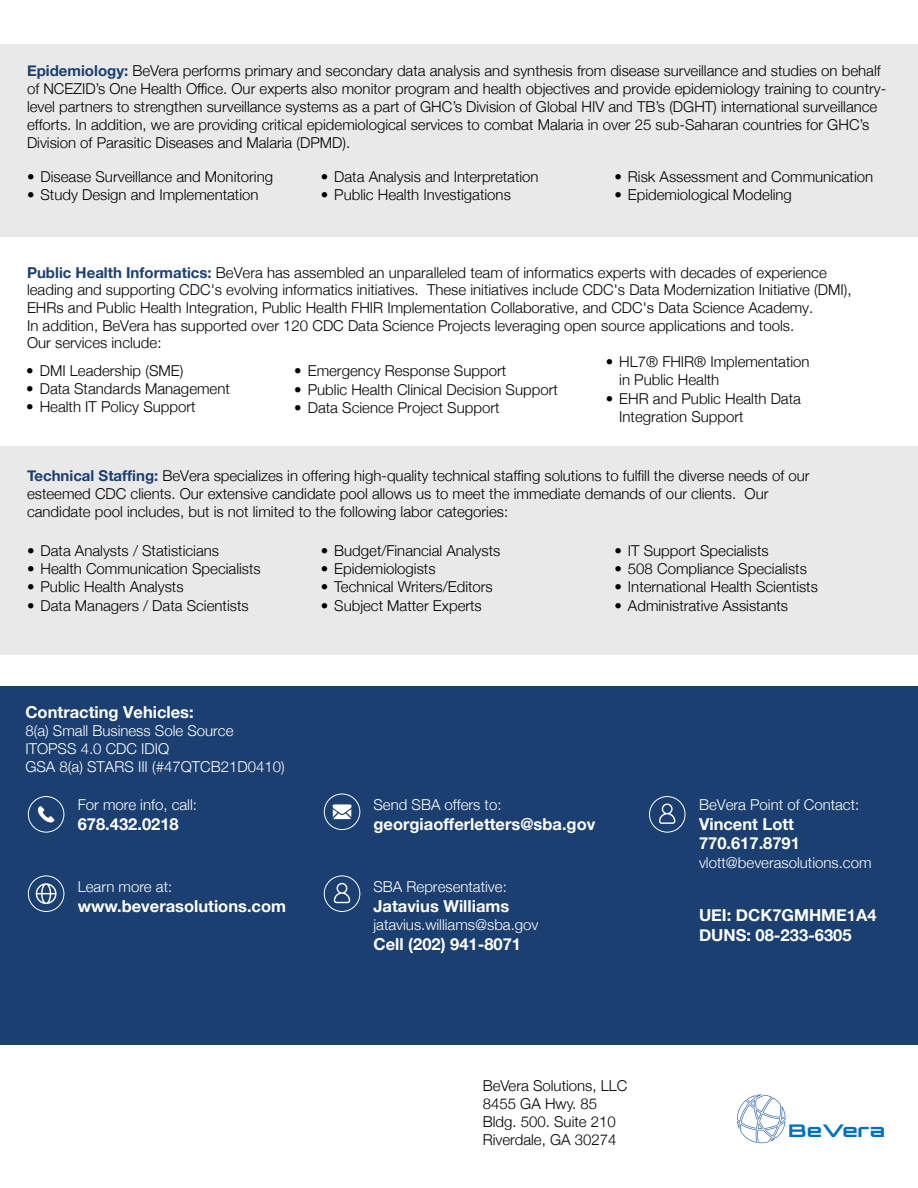
<style>
.page{position:relative;width:918px;height:1188px;background:#fff}
.page>*{position:absolute;margin:0;border:0;box-sizing:border-box;transform-origin:0 0}
.t1{font:700 17.4px "Orbitron";color:#0070c0;scale:1.28 1}
.t2{font:700 16.5px/19.8px "Helvetica Neue";color:#fff}
.t3{font:700 16.5px "Helvetica Neue";color:#fff}
.t4{font:300 15px/18px "Helvetica Neue";color:#000}
.t5{font:300 15px/18px "Helvetica Neue";color:#fff}
.s1{font-weight:700;color:#1b3f71}
.s2{font-style:inherit}
</style>
<div class="page">
<div style="left:0;top:44px;width:918px;height:193px;background:#e9e9ea"></div>
<div style="left:0;top:446px;width:918px;height:209px;background:#e9e9ea"></div>
<svg style="left:737px;top:1095px;width:49px;height:48px"></svg>
<div style="left:0;top:686px;width:918px;height:358px;background:#1b3f71"></div>
<svg style="left:333px;top:804px;width:19px;height:15px"></svg>
<div style="left:324px;top:794px;width:36px;height:36px;border:1px solid #fff;border-radius:50%"></div>
<div style="left:28px;top:875px;width:36px;height:37px;border:1px solid #fff;border-radius:50%"></div>
<svg style="left:36px;top:883px;width:21px;height:21px"></svg>
<div style="left:649px;top:796px;width:36px;height:37px;border:1px solid #fff;border-radius:50%"></div>
<svg style="left:659px;top:804px;width:16px;height:20px"></svg>
<div style="left:324px;top:875px;width:36px;height:37px;border:1px solid #fff;border-radius:50%"></div>
<svg style="left:334px;top:883px;width:16px;height:20px"></svg>
<svg style="left:38px;top:806px;width:16px;height:17px"></svg>
<div style="left:28px;top:796px;width:36px;height:37px;border:1px solid #fff;border-radius:50%"></div>
<p class="t4" style="left:27px;top:61px;width:861px"><span class="s1">Epidemiology:</span> BeVera performs primary and secondary data analysis and synthesis from disease surveillance and studies on behalf of NCEZID’s One Health Office. Our experts also monitor program and health objectives and provide epidemiology training to country&shy;level partners to strengthen surveillance systems as a part of GHC’s Division of Global HIV and TB’s (DGHT) international surveillance efforts. In addition, we are providing critical epidemiological services to combat Malaria in over 25 sub-Saharan countries for GHC’s Division of Parasitic Diseases and Malaria (DPMD).</p>
<p class="t4" style="left:27px;top:167px;width:248px">• Disease Surveillance and Monitoring</p>
<p class="t4" style="left:27px;top:185px;width:233px">• Study Design and Implementation</p>
<p class="t4" style="left:614px;top:167px;width:260px">• Risk Assessment and Communication</p>
<p class="t4" style="left:614px;top:185px;width:179px">• Epidemiological Modeling</p>
<p class="t4" style="left:321px;top:167px;width:219px">• Data Analysis and Interpretation</p>
<p class="t4" style="left:321px;top:185px;width:192px">• Public Health Investigations</p>
<p class="t4" style="left:27px;top:262px;width:826px"><span class="s1">Public Health Informatics</span><span class="s1">:</span> BeVera has assembled an unparalleled team of informatics experts with decades of experience leading and supporting CDC's evolving informatics initiatives. These initiatives include CDC's Data Modernization Initiative (DMI), EHRs and Public Health Integration, Public Health FHIR Implementation Collaborative, and CDC's Data Science Academy.<br>In addition, BeVera has supported over 120 CDC Data Science Projects leveraging open source applications and tools.<br>Our services include:</p>
<p class="t4" style="left:26px;top:360px;width:159px">• DMI Leadership (SME)</p>
<p class="t4" style="left:26px;top:379px;width:205px">• Data Standards Management</p>
<p class="t4" style="left:26px;top:397px;width:171px">• Health IT Policy Support</p>
<p class="t4" style="left:619px;top:352px;width:192px;text-indent:-14px">• HL7® FHIR® Implementation in Public Health</p>
<p class="t4" style="left:619px;top:388px;width:183px;text-indent:-14px">• EHR and Public Health Data<br>Integration Support</p>
<p class="t4" style="left:294px;top:361px;width:213px">• Emergency Response Support</p>
<p class="t4" style="left:294px;top:379px;width:265px">• Public Health Clinical Decision Support</p>
<p class="t4" style="left:294px;top:397px;width:207px">• Data Science Project Support</p>
<p class="t4" style="left:27px;top:465px;width:784px"><span class="s1">Technical Sta</span><span class="s1">ffi</span><span class="s1">ng:</span> BeVera specializes in offering high-quality technical staffing solutions to fulfill the diverse needs of our esteemed CDC clients. Our extensive candidate pool allows us to meet the immediate demands of our clients. Our candidate pool includes, but is not limited to the following labor categories:</p>
<p class="t4" style="left:27px;top:540px;width:194px">• Data Analysts / Statisticians</p>
<p class="t4" style="left:27px;top:558px;width:235px">• Health Communication Specialists</p>
<p class="t4" style="left:27px;top:577px;width:158px">• Public Health Analysts</p>
<p class="t4" style="left:27px;top:595px;width:223px">• Data Managers / Data Scientists</p>
<p class="t4" style="left:321px;top:540px;width:181px">• Budget/Financial Analysts</p>
<p class="t4" style="left:321px;top:558px;width:116px">• Epidemiologists</p>
<p class="t4" style="left:321px;top:577px;width:174px">• Technical Writers/Editors</p>
<p class="t4" style="left:321px;top:595px;width:163px">• Subject Matter Experts</p>
<p class="t4" style="left:614px;top:540px;width:156px">• IT Support Specialists</p>
<p class="t4" style="left:614px;top:558px;width:194px">• 508 Compliance Specialists</p>
<p class="t4" style="left:614px;top:577px;width:205px">• International Health Scientists</p>
<p class="t4" style="left:614px;top:595px;width:175px">• Administrative Assistants</p>
<p class="t2" style="left:25px;top:702px;width:170px">Contracting Vehicles:</p>
<p class="t5" style="left:25px;top:720px;width:261px">8(a) Small Business Sole Source<br>ITOPSS 4.0 CDC IDIQ<br>GSA 8(a) STARS III (#47QTCB21D0410)</p>
<p class="t5" style="left:78px;top:794px;width:121px">For more info, call:</p>
<p class="t2" style="left:78px;top:814px;width:102px">678.432.0218</p>
<p class="t5" style="left:78px;top:877px;width:96px">Learn more at:</p>
<p class="t2" style="left:78px;top:897px;width:210px">www.beverasolutions.com</p>
<p class="t5" style="left:373px;top:794px;width:130px">Send SBA offers to:</p>
<p class="t3" style="left:373px;top:811px;width:223px">georgiaofferletters<span class="s2">@sba.gov</span></p>
<p class="t5" style="left:373px;top:877px;width:135px">SBA Representative:</p>
<p class="t2" style="left:373px;top:897px;width:137px">Jatavius Williams</p>
<p class="t5" style="left:373px;top:915px;width:167px">jatavius.williams@sba.gov</p>
<p class="t2" style="left:373px;top:935px;width:149px">Cell (202) 941-8071</p>
<p class="t4" style="left:483px;top:1076px;width:146px">BeVera Solutions, LLC<br>8455 GA Hwy. 85<br>Bldg. 500. Suite 210<br>Riverdale, GA 30274</p>
<p class="t5" style="left:699px;top:794px;width:162px">BeVera Point of Contact:</p>
<p class="t2" style="left:699px;top:814px;width:102px">Vincent Lott<br>770.617.8791</p>
<p class="t5" style="left:699px;top:852px;width:174px">vlott@beverasolutions.com</p>
<p class="t2" style="left:699px;top:905px;width:179px">UEI: DCK7GMHME1A4<br>DUNS: 08-233-6305</p>
<p class="t1" style="left:788px;top:1120px;width:77px">BeVera</p>
</div>
